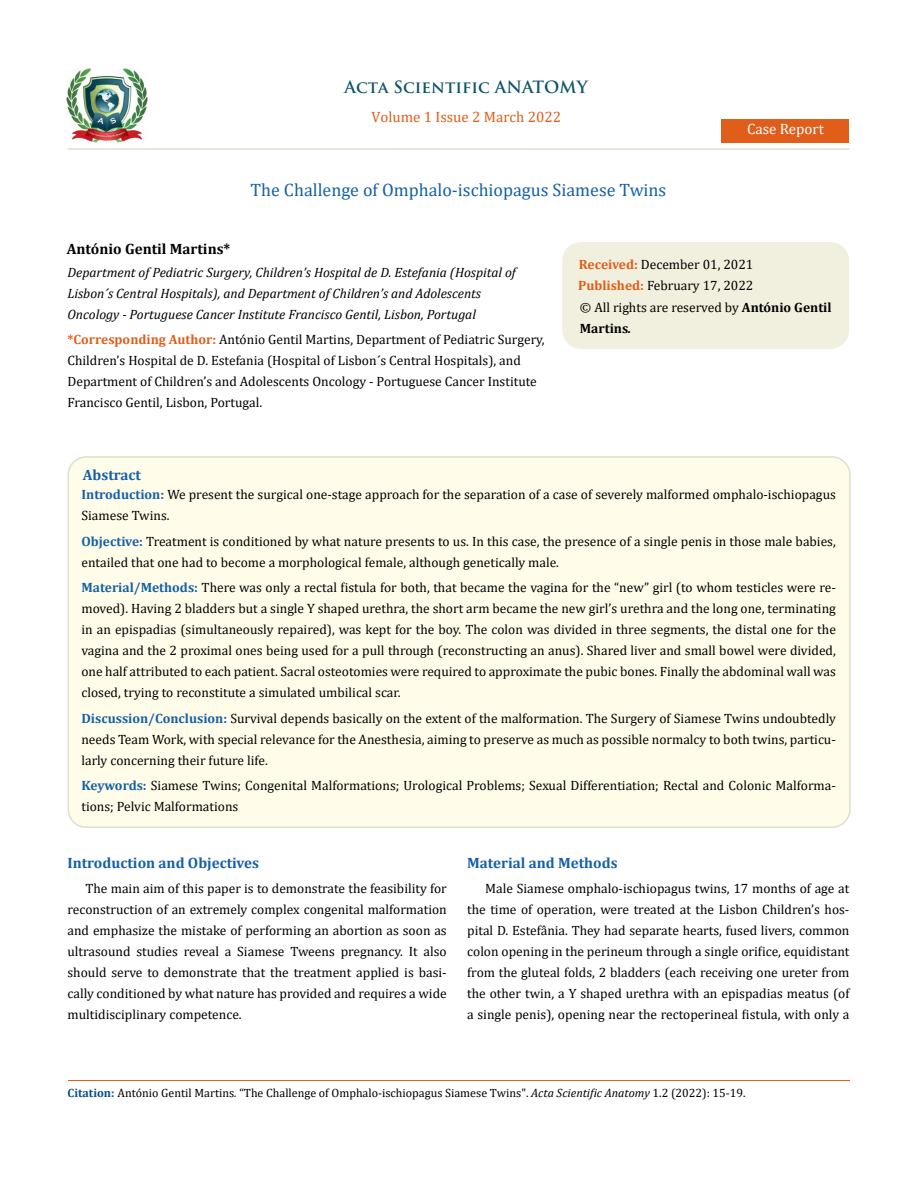
<style>
.page{position:relative;width:917px;height:1188px;background:#fff}
.page>*{position:absolute;margin:0;border:0;box-sizing:border-box;transform-origin:0 0}
.t1{font:18px "Cambria";color:#1560a6}
.t2{font:700 16.5px "Trajan Pro";color:#0e546a}
.t3{font:700 15px "Cambria";color:#1560a6}
.t4{font:15px "Cambria";color:#e05d1a}
.t5{font:700 15px "Cambria";color:#000}
.t6{font:15px "Cambria";color:#fff}
.t7{font:13.5px/21px "Cambria";color:#000}
.t8{font:italic 13.5px/21px "Cambria";color:#000}
.t9{font:12px "Cambria";color:#000}
.s1{font-weight:700;color:#e05d1a}
.s2{font-weight:700}
.s3{font-weight:700;font-style:italic}
.s4{font-weight:700;color:#1560a6}
.s5{font-weight:700;color:#035089}
.s6{font-style:italic}
</style>
<div class="page">
<img style="left:67px;top:68px;width:80px;height:74px">
<div style="left:721px;top:119px;width:128px;height:23px;background:#e05d1a"></div>
<div style="left:563px;top:243px;width:285px;height:105px;background:#f1f0de;border-radius:18px"></div>
<div style="left:562px;top:242px;width:287px;height:107px;border:2px solid #f1f0de;border-radius:18px"></div>
<div style="left:68px;top:457px;width:781px;height:370px;background:#fffde9;border-radius:18px"></div>
<div style="left:67px;top:456px;width:783px;height:372px;border:2px solid #e0dfcd;border-radius:18px"></div>
<hr style="left:68px;top:1081px;width:781px;height:1px;background:#e05d1a">
<hr style="left:67px;top:148px;width:782px;height:2px;background:#e0dfcd">
<p class="t2" style="left:344px;top:77px;width:245px">Acta Scientific ANATOMY</p>
<p class="t4" style="left:371px;top:108px;width:191px">Volume 1 Issue 2 March 2022</p>
<h1 class="t1" style="left:250px;top:180px;width:417px">The Challenge of Omphalo-ischiopagus Siamese Twins</h1>
<p class="t6" style="left:747px;top:120px;width:78px">Case Report</p>
<p class="t5" style="left:67px;top:239px;width:165px">António Gentil Martins*</p>
<p class="t8" style="left:67px;top:261px;width:450px">Department of Pediatric Surgery, Children’s Hospital de D. Estefania (Hospital of<br>Lisbon´s Central Hospitals), and Department of Children’s and Adolescents<br>Oncology - Portuguese Cancer Institute Francisco Gentil, Lisbon, Portugal</p>
<p class="t7" style="left:67px;top:328px;width:478px"><span class="s1">*Corresponding Author:</span> António Gentil Martins, Department of Pediatric Surgery, Children’s Hospital de D. Estefania (Hospital of Lisbon´s Central Hospitals), and Department of Children’s and Adolescents Oncology - Portuguese Cancer Institute Francisco Gentil, Lisbon, Portugal.</p>
<p class="t7" style="left:578px;top:253px;width:255px;line-height:21.5px"><span class="s1">Received:</span> December 01, 2021<br><span class="s1">Published:</span> February 17, 2022<br>© All rights are reserved by <span class="s2">António Gentil<br>Martins</span><span class="s3">.</span></p>
<p class="t3" style="left:83px;top:465px;width:60px">Abstract</p>
<p class="t7" style="left:81px;top:484px;width:756px"><span class="s4">Introduction:</span> We present the surgical one-stage approach for the separation of a case of severely malformed omphalo-ischiopagus<br>Siamese Twins.</p>
<p class="t7" style="left:81px;top:530px;width:756px"><span class="s4">Objective:</span> Treatment is conditioned by what nature presents to us. In this case, the presence of a single penis in those male babies, entailed that one had to become a morphological female, although genetically male.</p>
<p class="t7" style="left:81px;top:577px;width:756px;text-align:justify"><span class="s4">Material/Methods:</span> There was only a rectal fistula for both, that became the vagina for the “new” girl (to whom testicles were re&shy;moved). Having 2 bladders but a single Y shaped urethra, the short arm became the new girl’s urethra and the long one, terminating in an epispadias (simultaneously repaired), was kept for the boy. The colon was divided in three segments, the distal one for the vagina and the 2 proximal ones being used for a pull through (reconstructing an anus). Shared liver and small bowel were divided, one half attributed to each patient. Sacral osteotomies were required to approximate the pubic bones. Finally the abdominal wall was closed, trying to reconstitute a simulated umbilical scar.</p>
<p class="t7" style="left:81px;top:707px;width:756px;text-align:justify"><span class="s4">Discussion/Conclusion:</span> Survival depends basically on the extent of the malformation. The Surgery of Siamese Twins undoubtedly needs Team Work, with special relevance for the Anesthesia, aiming to preserve as much as possible normalcy to both twins, particu&shy;larly concerning their future life.</p>
<p class="t7" style="left:81px;top:775px;width:756px"><span class="s4">Keywords:</span> Siamese Twins; Congenital Malformations; Urological Problems; Sexual Differentiation; Rectal and Colonic Malforma&shy;tions; Pelvic Malformations</p>
<p class="t3" style="left:67px;top:852px;width:193px">Introduction and Objectives</p>
<p class="t7" style="left:67px;top:878px;width:381px;text-align:justify;text-indent:18px">The main aim of this paper is to demonstrate the feasibility for reconstruction of an extremely complex congenital malformation and emphasize the mistake of performing an abortion as soon as ultrasound studies reveal a Siamese Tweens pregnancy. It also should serve to demonstrate that the treatment applied is basi&shy;cally conditioned by what nature has provided and requires a wide multidisciplinary competence.</p>
<p class="t3" style="left:467px;top:852px;width:152px">Material and Methods</p>
<p class="t7" style="left:467px;top:878px;width:384px;text-align:justify;text-indent:18px">Male Siamese omphalo-ischiopagus twins, 17 months of age at the time of operation, were treated at the Lisbon Children’s hos&shy;pital D. Estefânia. They had separate hearts, fused livers, common colon opening in the perineum through a single orifice, equidistant from the gluteal folds, 2 bladders (each receiving one ureter from the other twin, a Y shaped urethra with an epispadias meatus (of a single penis), opening near the rectoperineal fistula, with only a</p>
<p class="t9" style="left:68px;top:1086px;width:679px"><span class="s5">Citation:</span> António Gentil Martins<span class="s6">.</span> “The Challenge of Omphalo-ischiopagus Siamese Twins". <span class="s6">Acta Scientific Anatomy</span> 1.2 (2022): 15-19.</p>
</div>
